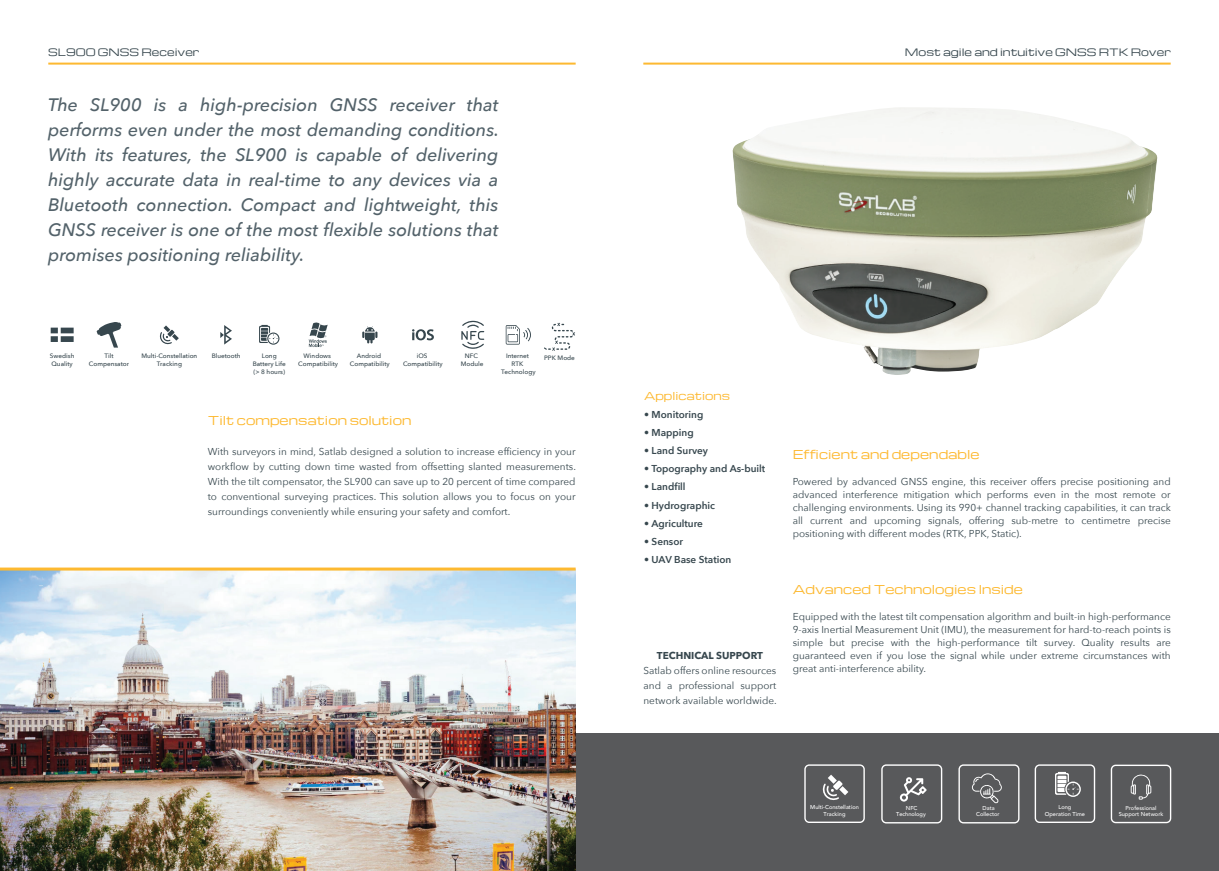
<style>
.page{position:relative;width:1219px;height:871px;background:#fff}
.page>*{position:absolute;margin:0;border:0;box-sizing:border-box;transform-origin:0 0}
.t1{font:italic 500 18px/25px "Avenir Next";color:#53626a;text-align:justify}
.t2{font:12px "Michroma";color:#fdb931}
.t3{font:10.7px "Michroma";color:#fdb931}
.t4{font:10px/13px "Avenir Next";color:#37474e;text-align:justify}
.t5{font:600 10px "Avenir Next";color:#37474e}
.t6{font:10px "Michroma";color:#37474e}
.t7{font:700 10px "Avenir Next";color:#37474e}
.t8{font:500 6.3px/7.6px "Avenir Next";color:#37474e;text-align:center}
.t9{font:500 5.6px/6.8px "Avenir";color:#fff;text-align:center}
</style>
<div class="page">
<div style="left:0;top:733px;width:1219px;height:137px;background:#58595b"></div>
<hr style="left:48px;top:63px;width:528px;height:2px;background:#fdb931">
<hr style="left:643px;top:63px;width:528px;height:2px;background:#fdb931">
<img style="left:0;top:570px;width:576px;height:300px">
<hr style="left:0;top:567px;width:576px;height:3px;background:#fdb931">
<img style="left:732px;top:107px;width:426px;height:268px">
<svg style="left:881px;top:764px;width:61px;height:59px"></svg>
<svg style="left:1035px;top:764px;width:60px;height:58px"></svg>
<svg style="left:804px;top:764px;width:61px;height:58px"></svg>
<svg style="left:958px;top:764px;width:61px;height:59px"></svg>
<svg style="left:1111px;top:764px;width:60px;height:59px"></svg>
<svg style="left:220px;top:325px;width:12px;height:19px"></svg>
<svg style="left:259px;top:325px;width:20px;height:19px"></svg>
<svg style="left:309px;top:322px;width:19px;height:25px"></svg>
<svg style="left:362px;top:326px;width:15px;height:17px"></svg>
<svg style="left:412px;top:329px;width:22px;height:11px"></svg>
<svg style="left:506px;top:325px;width:25px;height:19px"></svg>
<svg style="left:461px;top:321px;width:23px;height:27px"></svg>
<svg style="left:159px;top:325px;width:20px;height:20px"></svg>
<svg style="left:96px;top:322px;width:26px;height:25px"></svg>
<svg style="left:51px;top:327px;width:23px;height:15px"></svg>
<svg style="left:544px;top:323px;width:31px;height:28px"></svg>
<p class="t6" style="left:48px;top:47px;width:153px">SL900 GNSS Receiver</p>
<p class="t1" style="left:48px;top:91px;width:452px">The SL900 is a high-precision GNSS receiver that performs even under the most demanding conditions.<br>With its features, the SL900 is capable of delivering highly accurate data in real-time to any devices via a Bluetooth connection. Compact and lightweight, this GNSS receiver is one of the most flexible solutions that promises positioning reliability.</p>
<p class="t8" style="left:141px;top:352px;width:57px">Multi-Constellation<br>Tracking</p>
<p class="t8" style="left:212px;top:352px;width:30px">Bluetooth</p>
<p class="t8" style="left:253px;top:352px;width:35px">Long<br>Battery Life (&gt; 8 hours)</p>
<p class="t8" style="left:298px;top:352px;width:41px">Windows<br>Compatibility</p>
<p class="t8" style="left:350px;top:352px;width:41px">Android<br>Compatibility</p>
<p class="t8" style="left:403px;top:352px;width:41px">iOS<br>Compatibility</p>
<p class="t8" style="left:501px;top:352px;width:36px">Internet<br>RTK<br>Technology</p>
<p class="t8" style="left:50px;top:352px;width:26px;text-align:left">Swedish<br>Quality</p>
<p class="t8" style="left:544px;top:354px;width:32px">PPK Mode</p>
<p class="t8" style="left:89px;top:352px;width:42px">Tilt<br>Compensator</p>
<p class="t8" style="left:461px;top:352px;width:24px">NFC<br>Module</p>
<p class="t2" style="left:208px;top:413px;width:205px">Tilt compensation solution</p>
<p class="t4" style="left:208px;top:443px;width:370px;line-height:15px">With surveyors in mind, Satlab designed a solution to increase efficiency in your workflow by cutting down time wasted from offsetting slanted measurements.<br>With the tilt compensator, the SL900 can save up to 20 percent of time compared to conventional surveying practices. This solution allows you to focus on your surroundings conveniently while ensuring your safety and comfort.</p>
<p class="t6" style="left:905px;top:47px;width:267px">Most agile and intuitive GNSS RTK Rover</p>
<p class="t3" style="left:644px;top:389px;width:88px">Applications</p>
<p class="t5" style="left:644px;top:405px;width:61px">• Monitoring</p>
<p class="t5" style="left:644px;top:423px;width:51px">• Mapping</p>
<p class="t5" style="left:644px;top:442px;width:65px">• Land Survey</p>
<p class="t5" style="left:644px;top:460px;width:123px">• Topography and As-built</p>
<p class="t5" style="left:644px;top:478px;width:43px">• Landfill</p>
<p class="t5" style="left:644px;top:496px;width:72px">• Hydrographic</p>
<p class="t5" style="left:644px;top:514px;width:60px">• Agriculture</p>
<p class="t5" style="left:644px;top:532px;width:40px">• Sensor</p>
<p class="t5" style="left:644px;top:550px;width:89px">• UAV Base Station</p>
<p class="t7" style="left:657px;top:646px;width:108px">TECHNICAL SUPPORT</p>
<p class="t4" style="left:643px;top:662px;width:135px;line-height:15px">Satlab offers online resources and a professional support network available worldwide.</p>
<p class="t2" style="left:793px;top:448px;width:188px">Efficient and dependable</p>
<p class="t4" style="left:793px;top:474px;width:380px">Powered by advanced GNSS engine, this receiver offers precise positioning and advanced interference mitigation which performs even in the most remote or challenging environments. Using its 990+ channel tracking capabilities, it can track all current and upcoming signals, offering sub-metre to centimetre precise positioning with different modes (RTK, PPK, Static).</p>
<p class="t2" style="left:793px;top:583px;width:232px">Advanced Technologies Inside</p>
<p class="t4" style="left:793px;top:609px;width:380px">Equipped with the latest tilt compensation algorithm and built-in high-performance 9-axis Inertial Measurement Unit (IMU), the measurement for hard-to-reach points is simple but precise with the high-performance tilt survey. Quality results are guaranteed even if you lose the signal while under extreme circumstances with great anti-interference ability.</p>
<p class="t9" style="left:810px;top:803px;width:50px">Multi-Constellation<br>Tracking</p>
<p class="t9" style="left:976px;top:803px;width:25px">Data<br>Collector</p>
<p class="t9" style="left:1119px;top:803px;width:46px">Professional<br>Support Network</p>
<p class="t9" style="left:896px;top:803px;width:31px">NFC<br>Technology</p>
<p class="t9" style="left:1045px;top:803px;width:42px">Long<br>Operation Time</p>
</div>
